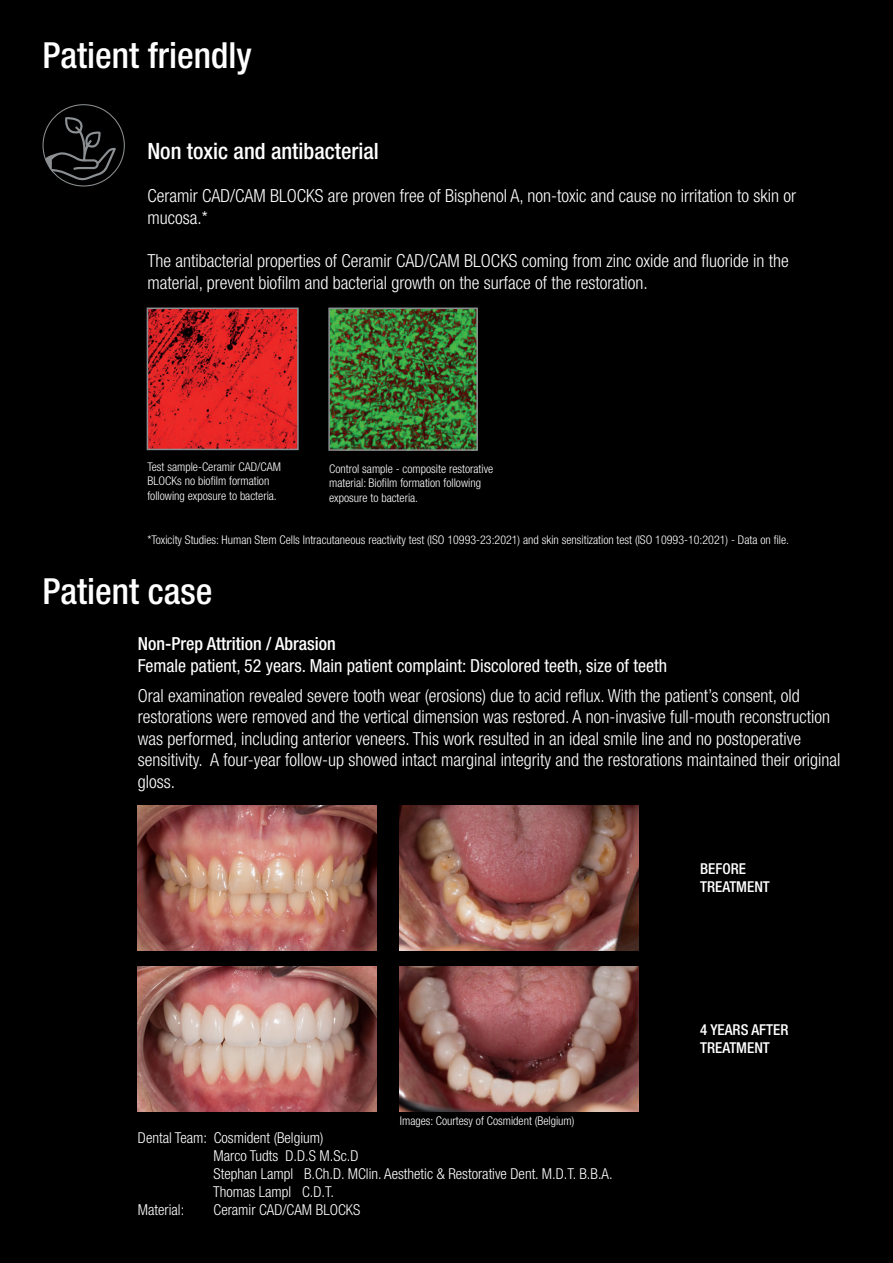
<style>
.page{position:relative;width:893px;height:1263px;background:#000}
.page>*{position:absolute;margin:0;border:0;box-sizing:border-box;transform-origin:0 0}
.t1{font:500 condensed 36px "Helvetica Neue LT Std";color:#fff}
.t2{font:500 condensed 22.5px "Helvetica Neue LT Std";color:#fff}
.t3{font:300 condensed 18px/21.6px "Helvetica Neue LT Std";color:#fff}
.t4{font:condensed 18px "Helvetica Neue LT Std";color:#fff}
.t5{font:500 condensed 18px "Helvetica Neue LT Std";color:#fff}
.t6{font:300 condensed 15px "Helvetica Neue LT Std";color:#fff}
.t7{font:500 condensed 15px/18px "Helvetica Neue LT Std";color:#fff}
.t8{font:300 condensed 12px/14.4px "Helvetica Neue LT Std";color:#fff}
</style>
<div class="page">
<img style="left:331px;top:311px;width:144px;height:137px">
<div style="left:328px;top:308px;width:150px;height:143px;border:2px solid #8c9093"></div>
<img style="left:150px;top:311px;width:146px;height:136px">
<div style="left:147px;top:308px;width:152px;height:142px;border:2px solid #8c9093"></div>
<div style="left:43px;top:105px;width:81px;height:81px;background:#000;border-radius:50%"></div>
<div style="left:43px;top:104px;width:82px;height:82px;border:1px solid #8c9093;border-radius:50%"></div>
<svg style="left:45px;top:117px;width:71px;height:64px"></svg>
<img style="left:138px;top:966px;width:238px;height:145px">
<img style="left:138px;top:806px;width:238px;height:145px">
<img style="left:400px;top:806px;width:238px;height:145px">
<img style="left:400px;top:966px;width:238px;height:145px">
<h1 class="t1" style="left:43px;top:34px;width:211px">Patient friendly</h1>
<p class="t2" style="left:147px;top:138px;width:233px">Non toxic and antibacterial</p>
<p class="t3" style="left:147px;top:185px;width:650px">Ceramir CAD/CAM BLOCKS are proven free of Bisphenol A, non-toxic and cause no irritation to skin or mucosa.*</p>
<p class="t3" style="left:147px;top:250px;width:643px">The antibacterial properties of Ceramir CAD/CAM BLOCKS coming from zinc oxide and fluoride in the material, prevent biofilm and bacterial growth on the surface of the restoration.</p>
<p class="t8" style="left:147px;top:459px;width:135px">Test sample-Ceramir CAD/CAM<br>BLOCKs no biofilm formation following exposure to bacteria.</p>
<p class="t8" style="left:329px;top:461px;width:166px">Control sample - composite restorative material: Biofilm formation following exposure to bacteria.</p>
<p class="t8" style="left:147px;top:532px;width:643px">*Toxicity Studies: Human Stem Cells Intracutaneous reactivity test (ISO 10993-23:2021) and skin sensitization test (ISO 10993-10:2021) - Data on file.</p>
<h1 class="t1" style="left:43px;top:570px;width:171px">Patient case</h1>
<p class="t5" style="left:138px;top:633px;width:199px">Non-Prep Attrition / Abrasion</p>
<p class="t4" style="left:138px;top:655px;width:531px">Female patient, 52 years. Main patient complaint: Discolored teeth, size of teeth</p>
<p class="t3" style="left:138px;top:684px;width:704px">Oral examination revealed severe tooth wear (erosions) due to acid reflux. With the patient’s consent, old restorations were removed and the vertical dimension was restored. A non-invasive full-mouth reconstruction was performed, including anterior veneers. This work resulted in an ideal smile line and no postoperative sensitivity. A four-year follow-up showed intact marginal integrity and the restorations maintained their original gloss.</p>
<p class="t7" style="left:700px;top:859px;width:71px">BEFORE<br>TREATMENT</p>
<p class="t8" style="left:400px;top:1114px;width:176px">Images: Courtesy of Cosmident (Belgium)</p>
<p class="t6" style="left:138px;top:1129px;width:187px">Dental Team: Cosmident (Belgium)</p>
<p class="t6" style="left:214px;top:1147px;width:146px">Marco Tudts D.D.S M.Sc.D</p>
<p class="t6" style="left:214px;top:1165px;width:401px">Stephan Lampl B.Ch.D. MClin. Aesthetic &amp; Restorative Dent. M.D.T. B.B.A.</p>
<p class="t6" style="left:213px;top:1183px;width:123px">Thomas Lampl C.D.T.</p>
<p class="t6" style="left:138px;top:1201px;width:48px">Material:</p>
<p class="t6" style="left:214px;top:1201px;width:148px">Ceramir CAD/CAM BLOCKS</p>
<p class="t7" style="left:700px;top:1021px;width:90px">4 YEARS AFTER<br>TREATMENT</p>
</div>
